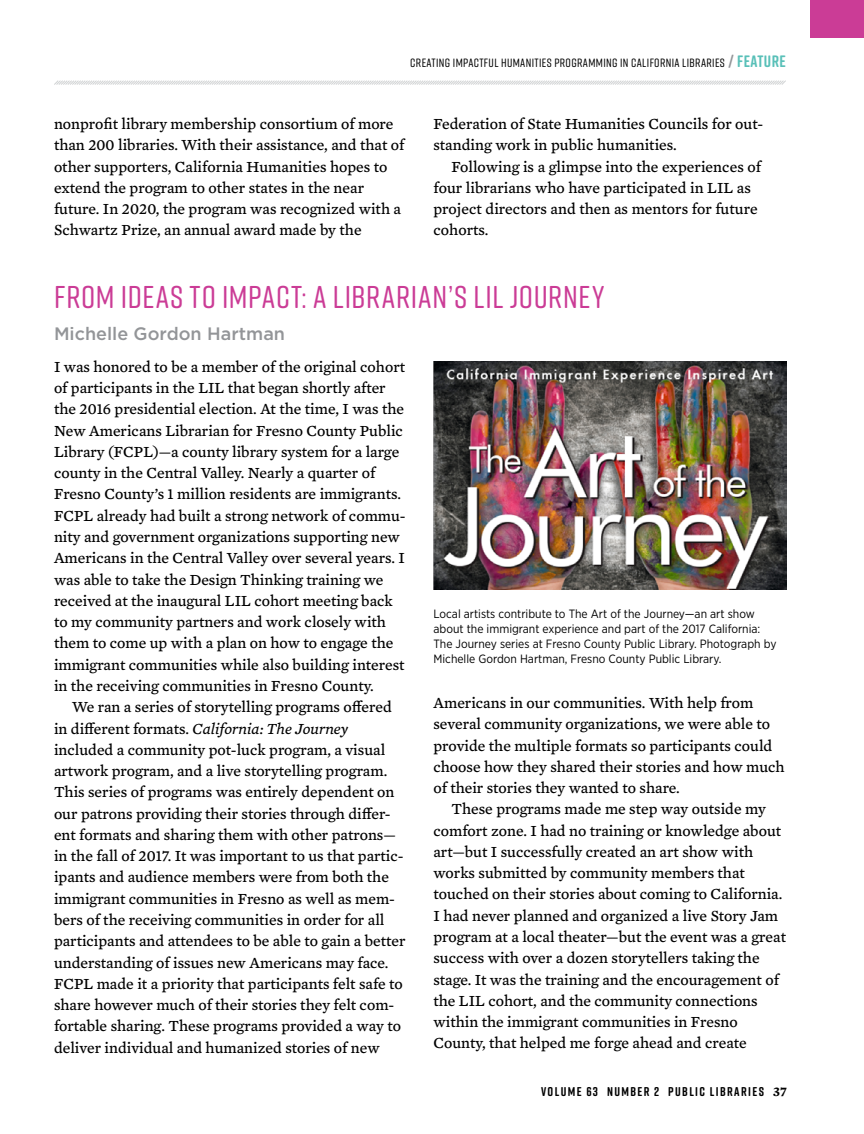
<style>
.page{position:relative;width:864px;height:1134px;background:#fff}
.page>*{position:absolute;margin:0;border:0;box-sizing:border-box;transform-origin:0 0}
.t1{font:500 31.5px "Rift Soft";letter-spacing:.02em;color:#cb3c96}
.t2{font:500 18px "Gotham";color:#939598}
.t3{font:15.75px/21.3px "Mercury Text G4";color:#000}
.t4{font:700 12.75px "Rift Soft";letter-spacing:.11em;color:#000}
.t5{font:12px/15px "Gotham Narrow";color:#000}
.t6{font:500 12px "Rift Soft";letter-spacing:.03em;color:#000}
.s1{font-weight:700;font-size:16.5px;color:#939598}
.s2{font-weight:700;font-size:16.5px;color:#59c0b8}
.s3{font-style:italic}
.s4{font-family:"Mercury Text G4";font-size:13.5px}
</style>
<div class="page">
<svg style="left:54px;top:80px;width:732px;height:5px"></svg>
<div style="left:810px;top:0;width:54px;height:38px;background:#cb3c96"></div>
<img style="left:434px;top:362px;width:353px;height:228px">
<p class="t6" style="left:410px;top:54px;width:377px">CREATING IMPACTFUL HUMANITIES PROGRAMMING IN CALIFORNIA LIBRARIES <span class="s1">/</span> <span class="s2">FEATURE</span></p>
<p class="t3" style="left:54px;top:112px;width:352px">nonprofit library membership consortium of more than 200 libraries. With their assistance, and that of other supporters, California Humanities hopes to extend the program to other states in the near future. In 2020, the program was recognized with a Schwartz Prize, an annual award made by the</p>
<p class="t3" style="left:433px;top:112px;width:331px">Federation of State Humanities Councils for out&shy;standing work in public humanities.</p>
<p class="t3" style="left:433px;top:155px;width:329px;text-indent:18px">Following is a glimpse into the experiences of four librarians who have participated in LIL as project directors and then as mentors for future cohorts.</p>
<h1 class="t1" style="left:54px;top:274px;width:552px">FROM IDEAS TO IMPACT: A LIBRARIAN’S LIL JOURNEY</h1>
<p class="t2" style="left:54px;top:322px;width:233px">Michelle Gordon Hartman</p>
<p class="t3" style="left:54px;top:355px;width:353px">I was honored to be a member of the original cohort of participants in the LIL that began shortly after the 2016 presidential election. At the time, I was the New Americans Librarian for Fresno County Public Library (FCPL)—a county library system for a large county in the Central Valley. Nearly a quarter of Fresno County’s 1 million residents are immigrants.<br>FCPL already had built a strong network of commu&shy;nity and government organizations supporting new Americans in the Central Valley over several years. I was able to take the Design Thinking training we received at the inaugural LIL cohort meeting back to my community partners and work closely with them to come up with a plan on how to engage the immigrant communities while also building interest in the receiving communities in Fresno County.</p>
<p class="t3" style="left:54px;top:695px;width:353px;text-indent:18px">We ran a series of storytelling programs offered in different formats. <span class="s3">California: The Journey </span>included a community pot-luck program, a visual artwork program, and a live storytelling program.<br>This series of programs was entirely dependent on our patrons providing their stories through differ&shy;ent formats and sharing them with other patrons— in the fall of 2017. It was important to us that partic&shy;ipants and audience members were from both the immigrant communities in Fresno as well as mem&shy;bers of the receiving communities in order for all participants and attendees to be able to gain a better understanding of issues new Americans may face.<br>FCPL made it a priority that participants felt safe to share however much of their stories they felt com&shy;fortable sharing. These programs provided a way to deliver individual and humanized stories of new</p>
<p class="t3" style="left:433px;top:691px;width:353px">Americans in our communities. With help from several community organizations, we were able to provide the multiple formats so participants could choose how they shared their stories and how much of their stories they wanted to share.</p>
<p class="t5" style="left:434px;top:606px;width:345px">Local artists contribute to The Art of the Journey—an art show about the immigrant experience and part of the 2017 California:<br>The Journey series at Fresno County Public Library. Photograph by Michelle Gordon Hartman, Fresno County Public Library.</p>
<p class="t3" style="left:433px;top:798px;width:354px;text-indent:18px">These programs made me step way outside my comfort zone. I had no training or knowledge about art—but I successfully created an art show with works submitted by community members that touched on their stories about coming to California.<br>I had never planned and organized a live Story Jam program at a local theater—but the event was a great success with over a dozen storytellers taking the stage. It was the training and the encouragement of the LIL cohort, and the community connections within the immigrant communities in Fresno County, that helped me forge ahead and create</p>
<p class="t4" style="left:541px;top:1082px;width:247px">VOLUME 63 NUMBER 2 PUBLIC LIBRARIES <span class="s4">37</span></p>
</div>
